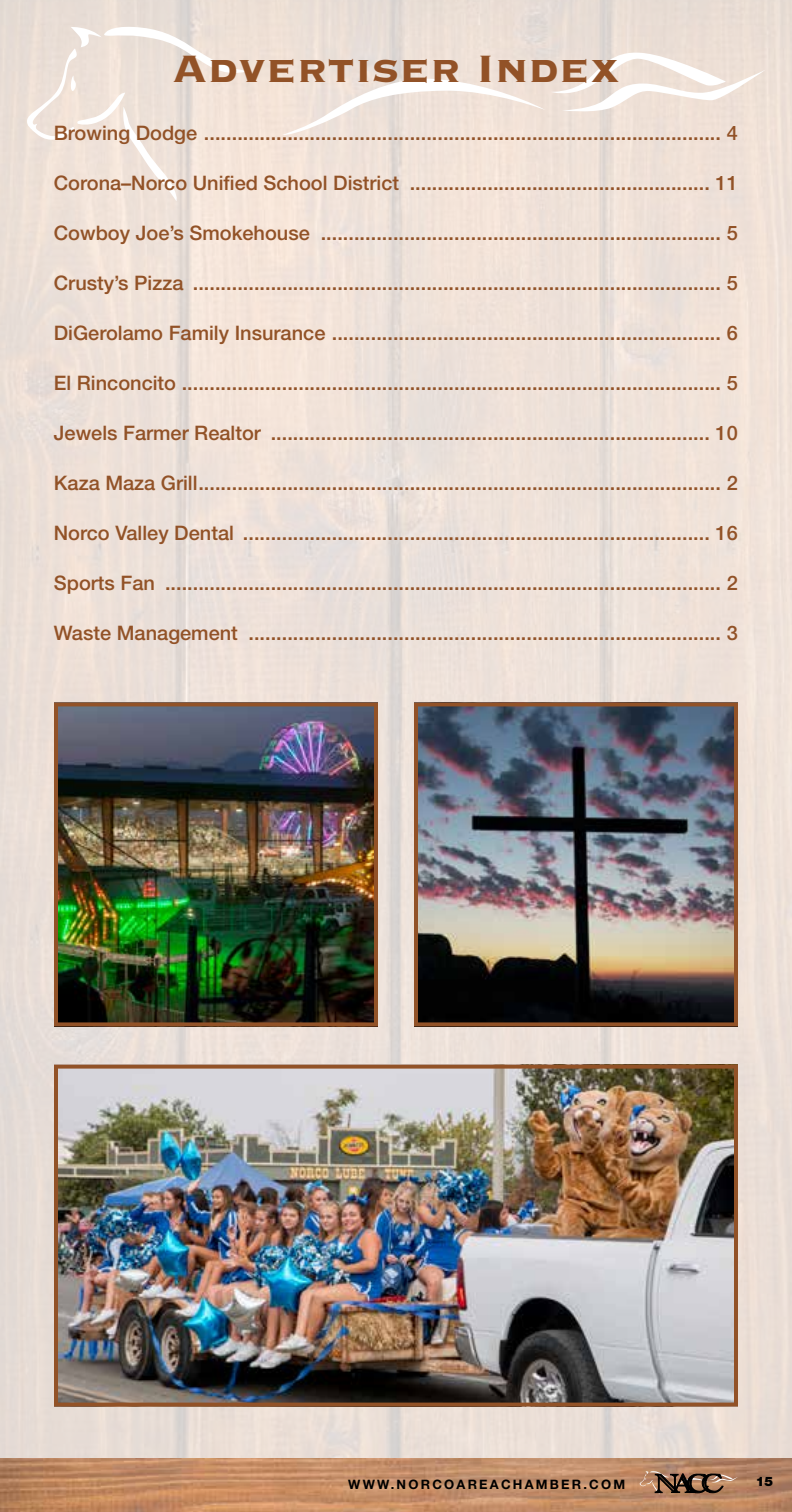
<style>
.page{position:relative;width:792px;height:1512px;background:#fff}
.page>*{position:absolute;margin:0;border:0;box-sizing:border-box;transform-origin:0 0}
.t1{font:50px "Copperplate Gothic Std 33 BC";color:#925227}
.t2{font:500 20px "Helvetica Neue LT Std";color:#925227}
.t3{font:700 13px "Helvetica Neue LT Std";letter-spacing:.17em;color:#000}
.t4{font:900 13px "Helvetica Neue LT Std";color:#000}
</style>
<div class="page">
<img style="left:0;top:0;width:792px;height:1512px">
<img style="left:0;top:1458px;width:1px;height:54px">
<svg style="left:640px;top:1471px;width:98px;height:23px;background:#8b6750"></svg>
<img style="left:59px;top:1070px;width:674px;height:332px">
<div style="left:54px;top:1065px;width:684px;height:342px;border:4px solid #925227"></div>
<img style="left:59px;top:707px;width:314px;height:314px">
<div style="left:54px;top:702px;width:324px;height:324px;border:4px solid #925227"></div>
<img style="left:419px;top:707px;width:314px;height:314px">
<div style="left:414px;top:702px;width:324px;height:324px;border:4px solid #925227"></div>
<svg style="left:26px;top:26px;width:222px;height:175px;background:#efe3da"></svg>
<svg style="left:282px;top:50px;width:484px;height:86px;background:#efe3db"></svg>
<h1 class="t1" style="left:172px;top:44px;width:450px">Advertiser Index</h1>
<p class="t2" style="left:54px;top:121px;width:685px">Browing Dodge ............................................................................................. 4</p>
<p class="t2" style="left:54px;top:171px;width:685px">Corona–Norco Unified School District ...................................................... 11</p>
<p class="t2" style="left:54px;top:221px;width:685px">Cowboy Joe’s Smokehouse ........................................................................ 5</p>
<p class="t2" style="left:54px;top:271px;width:685px">Crusty’s Pizza ............................................................................................... 5</p>
<p class="t2" style="left:54px;top:321px;width:685px">DiGerolamo Family Insurance ...................................................................... 6</p>
<p class="t2" style="left:54px;top:371px;width:685px">El Rinconcito ................................................................................................. 5</p>
<p class="t2" style="left:54px;top:421px;width:685px">Jewels Farmer Realtor ............................................................................... 10</p>
<p class="t2" style="left:54px;top:471px;width:685px">Kaza Maza Grill.............................................................................................. 2</p>
<p class="t2" style="left:54px;top:521px;width:685px">Norco Valley Dental .................................................................................... 16</p>
<p class="t2" style="left:54px;top:571px;width:685px">Sports Fan .................................................................................................... 2</p>
<p class="t2" style="left:54px;top:621px;width:685px">Waste Management ..................................................................................... 3</p>
<p class="t3" style="left:348px;top:1476px;width:278px">WWW.NORCOAREACHAMBER.COM</p>
<p class="t4" style="left:756px;top:1474px;width:19px">15</p>
</div>
